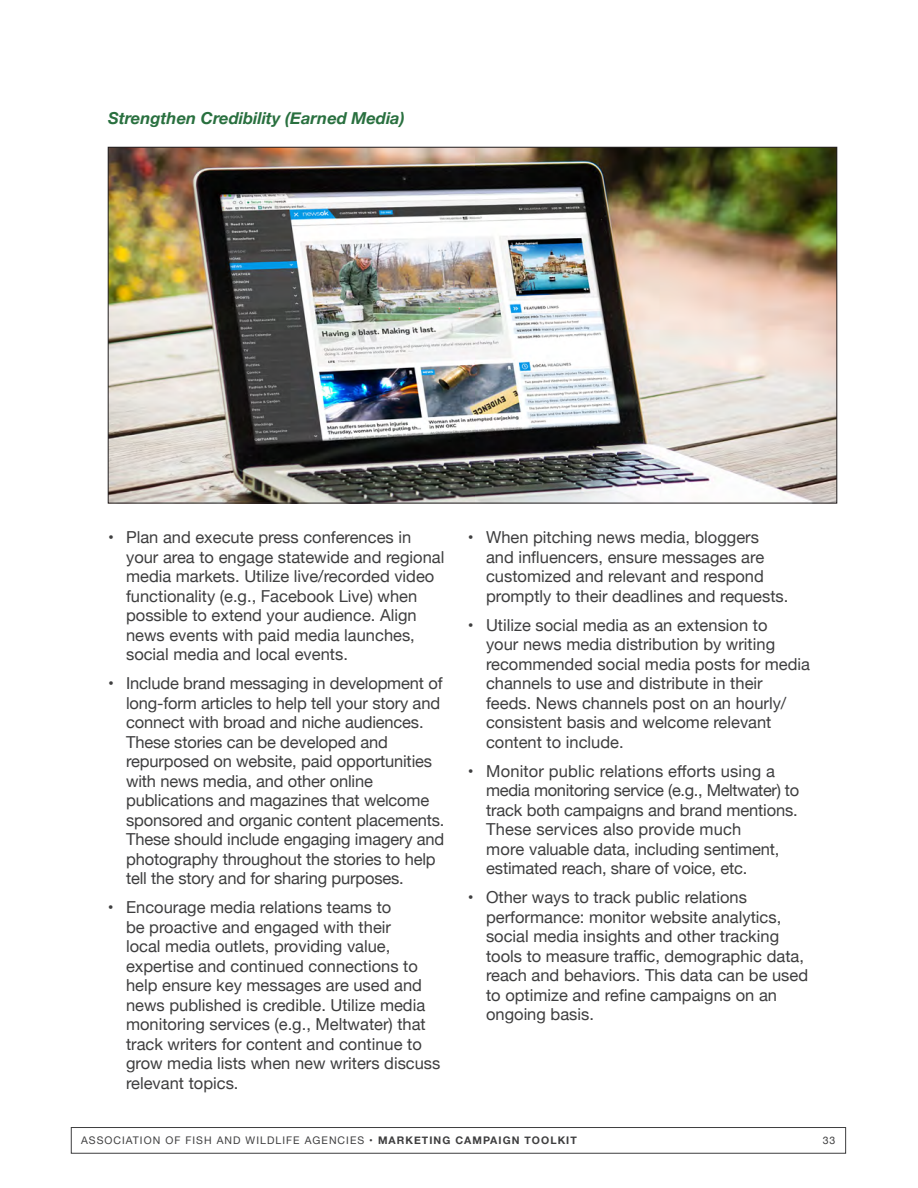
<style>
.page{position:relative;width:918px;height:1188px;background:#fff}
.page>*{position:absolute;margin:0;border:0;box-sizing:border-box;transform-origin:0 0}
.t1{font:16.5px/19.5px "Helvetica Neue";color:#3e3e3f}
.t2{font:italic 700 16.5px "Helvetica Neue";color:#29703f}
.t3{font:10.5px "Helvetica Neue";letter-spacing:.1em;color:#3e3e3f}
.s1{font-weight:700}
</style>
<div class="page">
<div style="left:71px;top:1127px;width:775px;height:26px;border:1px solid #3e3e3f"></div>
<img style="left:110px;top:149px;width:725px;height:352px">
<p class="t2" style="left:108px;top:105px;width:298px">Strengthen Credibility (Earned Media)</p>
<p class="t1" style="left:126px;top:528px;width:320px;text-indent:-18px">• Plan and execute press conferences in your area to engage statewide and regional media markets. Utilize live/recorded video functionality (e.g., Facebook Live) when possible to extend your audience. Align news events with paid media launches, social media and local events.</p>
<p class="t1" style="left:126px;top:674px;width:320px;text-indent:-18px">• Include brand messaging in development of long-form articles to help tell your story and connect with broad and niche audiences.<br>These stories can be developed and repurposed on website, paid opportunities with news media, and other online publications and magazines that welcome sponsored and organic content placements.<br>These should include engaging imagery and photography throughout the stories to help tell the story and for sharing purposes.</p>
<p class="t1" style="left:126px;top:898px;width:316px;text-indent:-18px">• Encourage media relations teams to<br>be proactive and engaged with their<br>local media outlets, providing value, expertise and continued connections to help ensure key messages are used and news published is credible. Utilize media monitoring services (e.g., Meltwater) that track writers for content and continue to grow media lists when new writers discuss relevant topics.</p>
<p class="t1" style="left:486px;top:528px;width:304px;text-indent:-18px">• When pitching news media, bloggers and influencers, ensure messages are customized and relevant and respond promptly to their deadlines and requests.</p>
<p class="t1" style="left:486px;top:616px;width:325px;text-indent:-18px">• Utilize social media as an extension to<br>your news media distribution by writing recommended social media posts for media channels to use and distribute in their feeds. News channels post on an hourly/ consistent basis and welcome relevant content to include.</p>
<p class="t1" style="left:486px;top:762px;width:315px;text-indent:-18px">• Monitor public relations efforts using a media monitoring service (e.g., Meltwater) to track both campaigns and brand mentions.<br>These services also provide much<br>more valuable data, including sentiment, estimated reach, share of voice, etc.</p>
<p class="t1" style="left:486px;top:888px;width:324px;text-indent:-18px">• Other ways to track public relations performance: monitor website analytics, social media insights and other tracking tools to measure traffic, demographic data, reach and behaviors. This data can be used to optimize and refine campaigns on an ongoing basis.</p>
<p class="t3" style="left:81px;top:1133px;width:497px">ASSOCIATION OF FISH AND WILDLIFE AGENCIES • <span class="s1">MARKETING CAMPAIGN TOOLKIT</span></p>
<p class="t3" style="left:823px;top:1133px;width:14px">33</p>
</div>
